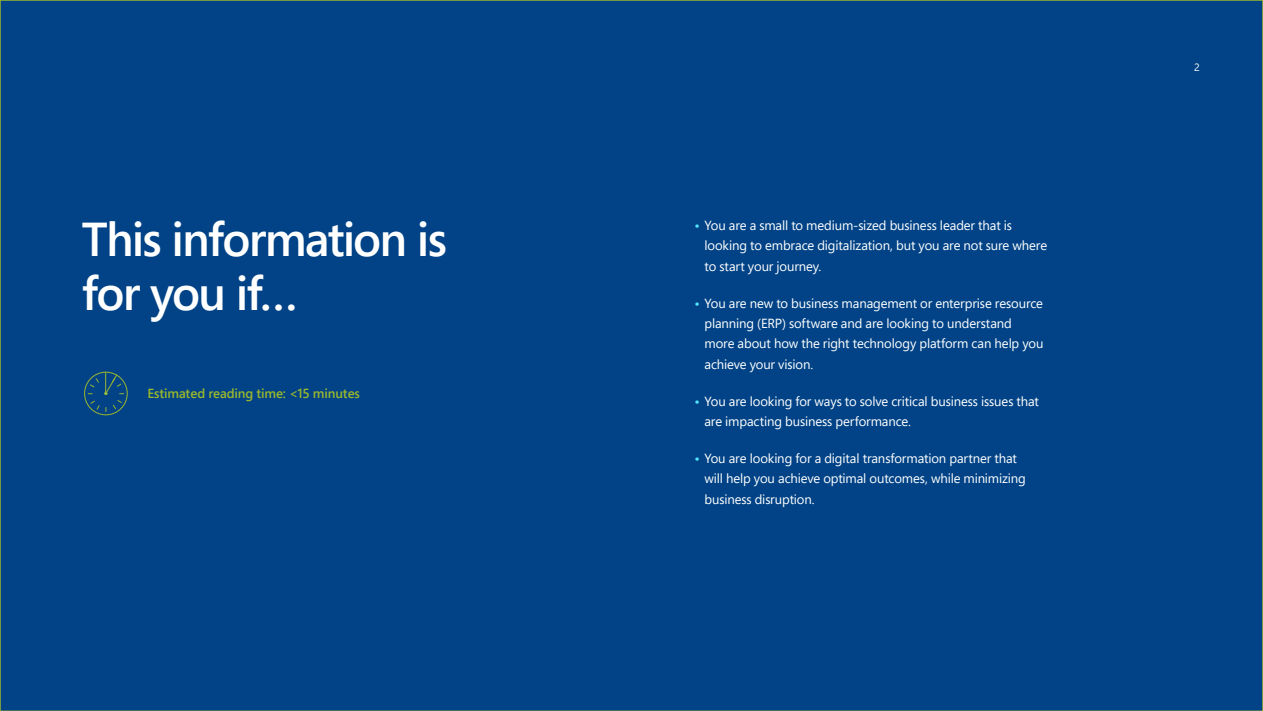
<style>
.page{position:relative;width:1263px;height:711px;background:#fff}
.page>*{position:absolute;margin:0;border:0;box-sizing:border-box;transform-origin:0 0}
.t1{font:600 47.4px/54px "Segoe Pro";letter-spacing:-.04em;color:#fff}
.t2{font:13.2px/20.4px "Segoe Pro";letter-spacing:-.01em;color:#fff}
.t3{font:600 13.2px "Segoe Pro";letter-spacing:-.005em;color:#9ab72e}
.t4{font:10.5px "Segoe Pro";color:#fff}
.s1{font-weight:600;color:#50e6ff}
</style>
<div class="page">
<div style="left:0;top:0;width:1263px;height:710px;background:#014386"></div>
<svg style="left:84px;top:371px;width:44px;height:44px"></svg>
<h1 class="t1" style="left:82px;top:210px;width:367px">This information is for you if…</h1>
<p class="t2" style="left:704px;top:214px;width:344px;text-indent:-10px"><span class="s1">•</span> You are a small to medium-sized business leader that is looking to embrace digitalization, but you are not sure where to start your journey.</p>
<p class="t2" style="left:704px;top:292px;width:340px;text-indent:-10px"><span class="s1">•</span> You are new to business management or enterprise resource planning (ERP) software and are looking to understand more about how the right technology platform can help you achieve your vision.</p>
<p class="t2" style="left:704px;top:390px;width:336px;text-indent:-10px"><span class="s1">•</span> You are looking for ways to solve critical business issues that are impacting business performance.</p>
<p class="t2" style="left:704px;top:447px;width:323px;text-indent:-10px"><span class="s1">•</span> You are looking for a digital transformation partner that will help you achieve optimal outcomes, while minimizing business disruption.</p>
<p class="t3" style="left:147px;top:384px;width:214px">Estimated reading time: &lt;15 minutes</p>
<p class="t4" style="left:1194px;top:60px;width:7px">2</p>
</div>
